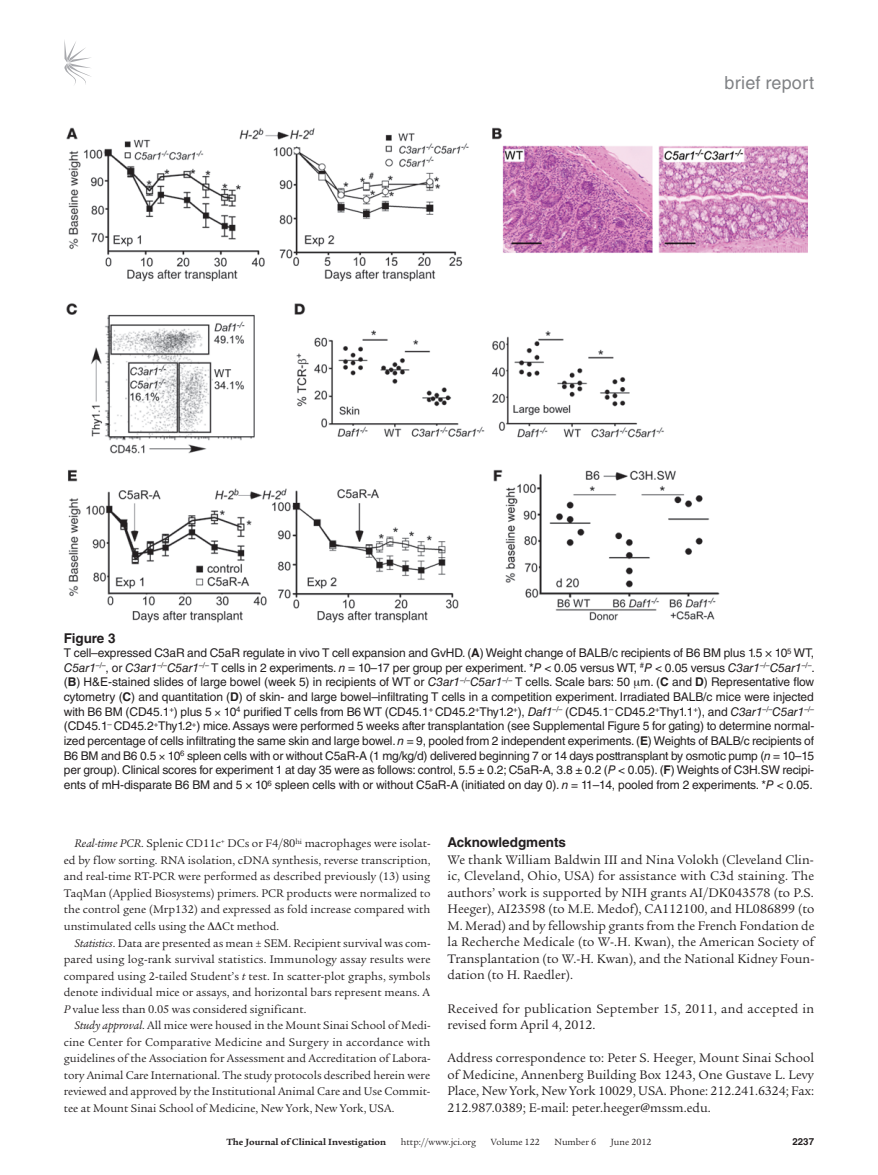
<style>
.page{position:relative;width:878px;height:1175px;background:#fff}
.page>*{position:absolute;margin:0;border:0;box-sizing:border-box;transform-origin:0 0}
.t1{font:18px "Helvetica LT Std";letter-spacing:.01em;color:#808285}
.t2{font:13.5px/16.5px "Legacy Serif Std";color:#231f20;text-align:justify}
.t3{font:13.5px/16.5px "Legacy Serif Std";letter-spacing:.02em;color:#231f20}
.t4{font:700 13.5px "Helvetica LT Std";color:#231f20}
.t5{font:12px/14.7px "Helvetica LT Std";letter-spacing:-.01em;color:#231f20;text-align:justify}
.t6{font:12px/16.5px "Legacy Serif Std";color:#231f20;text-align:justify}
.t7{font:9.75px "Legacy Serif Std";color:#231f20}
.t8{font:700 9.75px "Legacy Serif Std";color:#231f20}
.t9{font:700 9.75px "Helvetica LT Std";color:#231f20}
.s1{font-weight:700}
.s2{font-style:italic}
</style>
<div class="page">
<svg style="left:64px;top:40px;width:27px;height:45px"></svg>
<img style="left:66px;top:127px;width:742px;height:496px">
<h1 class="t1" style="left:724px;top:73px;width:91px">brief report</h1>
<p class="t4" style="left:64px;top:629px;width:53px">Figure 3</p>
<p class="t5" style="left:64px;top:645px;width:752px">T cell–expressed C3aR and C5aR regulate in vivo T cell expansion and GvHD. (<span class="s1">A</span>) Weight change of BALB/c recipients of B6 BM plus 1.5 × 10<sup>5</sup> WT, <span class="s2">C5ar1</span><sup>–/–</sup>, or <span class="s2">C3ar1</span><sup>–/–</sup><span class="s2">C5ar1</span><sup>–/–</sup> T cells in 2 experiments. <span class="s2">n</span> = 10–17 per group per experiment. *<span class="s2">P</span> &lt; 0.05 versus WT, <sup>#</sup><span class="s2">P</span> &lt; 0.05 versus <span class="s2">C3ar1</span><sup>–/–</sup><span class="s2">C5ar1</span><sup>–/–</sup>. (<span class="s1">B</span>) H&amp;E-stained slides of large bowel (week 5) in recipients of WT or <span class="s2">C3ar1</span><sup>–/–</sup><span class="s2">C5ar1</span><sup>–/–</sup> T cells. Scale bars: 50 m. (<span class="s1">C</span> and <span class="s1">D</span>) Representative flow cytometry (<span class="s1">C</span>) and quantitation (<span class="s1">D</span>) of skin- and large bowel–infiltrating T cells in a competition experiment. Irradiated BALB/c mice were injected with B6 BM (CD45.1<sup>+</sup>) plus 5 10<sup>4</sup> purified T cells from B6 WT (CD45.1<sup>+</sup> CD45.2<sup>+</sup>Thy1.2<sup>+</sup>), <span class="s2">Daf1</span><sup>–/–</sup> (CD45.1<sup>–</sup> CD45.2<sup>+</sup>Thy1.1<sup>+</sup>), and <span class="s2">C3ar1</span><sup>–/–</sup><span class="s2">C5ar1</span><sup>–/– </sup>(CD45.1<sup>–</sup> CD45.2<sup>+</sup>Thy1.2<sup>+</sup>) mice. Assays were performed 5 weeks after transplantation (see Supplemental Figure 5 for gating) to determine normal&shy;ized percentage of cells infiltrating the same skin and large bowel. <span class="s2">n</span> = 9, pooled from 2 independent experiments. (<span class="s1">E</span>) Weights of BALB/c recipients of B6 BM and B6 0.5 10<sup>6</sup> spleen cells with or without C5aR-A (1 mg/kg/d) delivered beginning 7 or 14 days posttransplant by osmotic pump (<span class="s2">n</span> = 10–15 per group). Clinical scores for experiment 1 at day 35 were as follows: control, 5.5 ± 0.2; C5aR-A, 3.8 ± 0.2 (<span class="s2">P</span> &lt; 0.05). (<span class="s1">F</span>) Weights of C3H.SW recipi&shy;ents of mH-disparate B6 BM and 5 × 10<sup>6</sup> spleen cells with or without C5aR-A (initiated on day 0). <span class="s2">n</span> = 11–14, pooled from 2 experiments. *<span class="s2">P</span> &lt; 0.05.</p>
<p class="t6" style="left:64px;top:835px;width:368px;text-indent:11px"><span class="s2">Real-time PCR</span>. Splenic CD11c<sup>+</sup> DCs or F4/80<sup>hi</sup> macrophages were isolat&shy;ed by flow sorting. RNA isolation, cDNA synthesis, reverse transcription, and real-time RT-PCR were performed as described previously (13) using TaqMan (Applied Biosystems) primers. PCR products were normalized to the control gene (Mrp132) and expressed as fold increase compared with unstimulated cells using the</p>
<p class="t6" style="left:222px;top:918px;width:58px">Ct method.</p>
<p class="t6" style="left:74px;top:934px;width:357px"><span class="s2">Statistics</span>. Data are presented as mean ± SEM. Recipient survival was com-</p>
<p class="t6" style="left:64px;top:951px;width:368px">pared using log-rank survival statistics. Immunology assay results were</p>
<p class="t6" style="left:64px;top:967px;width:368px">compared using 2-tailed Student’s <span class="s2">t</span> test. In scatter-plot graphs, symbols</p>
<p class="t6" style="left:64px;top:984px;width:368px">denote individual mice or assays, and horizontal bars represent means. A</p>
<p class="t6" style="left:64px;top:1000px;width:244px"><span class="s2">P</span> value less than 0.05 was considered significant.</p>
<p class="t6" style="left:74px;top:1017px;width:358px"><span class="s2">Study approval</span>. All mice were housed in the Mount Sinai School of Medi-</p>
<p class="t6" style="left:64px;top:1033px;width:368px">cine Center for Comparative Medicine and Surgery in accordance with</p>
<p class="t6" style="left:64px;top:1050px;width:368px">guidelines of the Association for Assessment and Accreditation of Labora-</p>
<p class="t6" style="left:64px;top:1066px;width:368px">tory Animal Care International. The study protocols described herein were</p>
<p class="t6" style="left:64px;top:1083px;width:368px">reviewed and approved by the Institutional Animal Care and Use Commit-</p>
<p class="t6" style="left:64px;top:1099px;width:332px">tee at Mount Sinai School of Medicine, New York, New York, USA.</p>
<p class="t4" style="left:447px;top:834px;width:120px">Acknowledgments</p>
<p class="t2" style="left:447px;top:851px;width:368px">We thank William Baldwin III and Nina Volokh (Cleveland Clin&shy;ic, Cleveland, Ohio, USA) for assistance with C3d staining. The authors’ work is supported by NIH grants AI/DK043578 (to P.S.<br>Heeger), AI23598 (to M.E. Medof), CA112100, and HL086899 (to M. Merad) and by fellowship grants from the French Fondation de la Recherche Medicale (to W-.H. Kwan), the American Society of Transplantation (to W.-H. Kwan), and the National Kidney Foun&shy;dation (to H. Raedler).</p>
<p class="t3" style="left:447px;top:1000px;width:368px">Received for publication September 15, 2011, and accepted in revised form April 4, 2012.</p>
<p class="t2" style="left:447px;top:1049px;width:368px">Address correspondence to: Peter S. Heeger, Mount Sinai School of Medicine, Annenberg Building Box 1243, One Gustave L. Levy Place, New York, New York 10029, USA. Phone: 212.241.6324; Fax:<br>212.987.0389; E-mail: peter.heeger@mssm.edu.</p>
<p class="t8" style="left:226px;top:1135px;width:161px">The Journal of Clinical Investigation</p>
<p class="t7" style="left:401px;top:1136px;width:77px">http://www.jci.org</p>
<p class="t7" style="left:491px;top:1136px;width:50px">Volume 122</p>
<p class="t7" style="left:554px;top:1136px;width:43px">Number 6</p>
<p class="t7" style="left:610px;top:1136px;width:42px">June 2012</p>
<p class="t9" style="left:792px;top:1135px;width:23px">2237</p>
</div>
